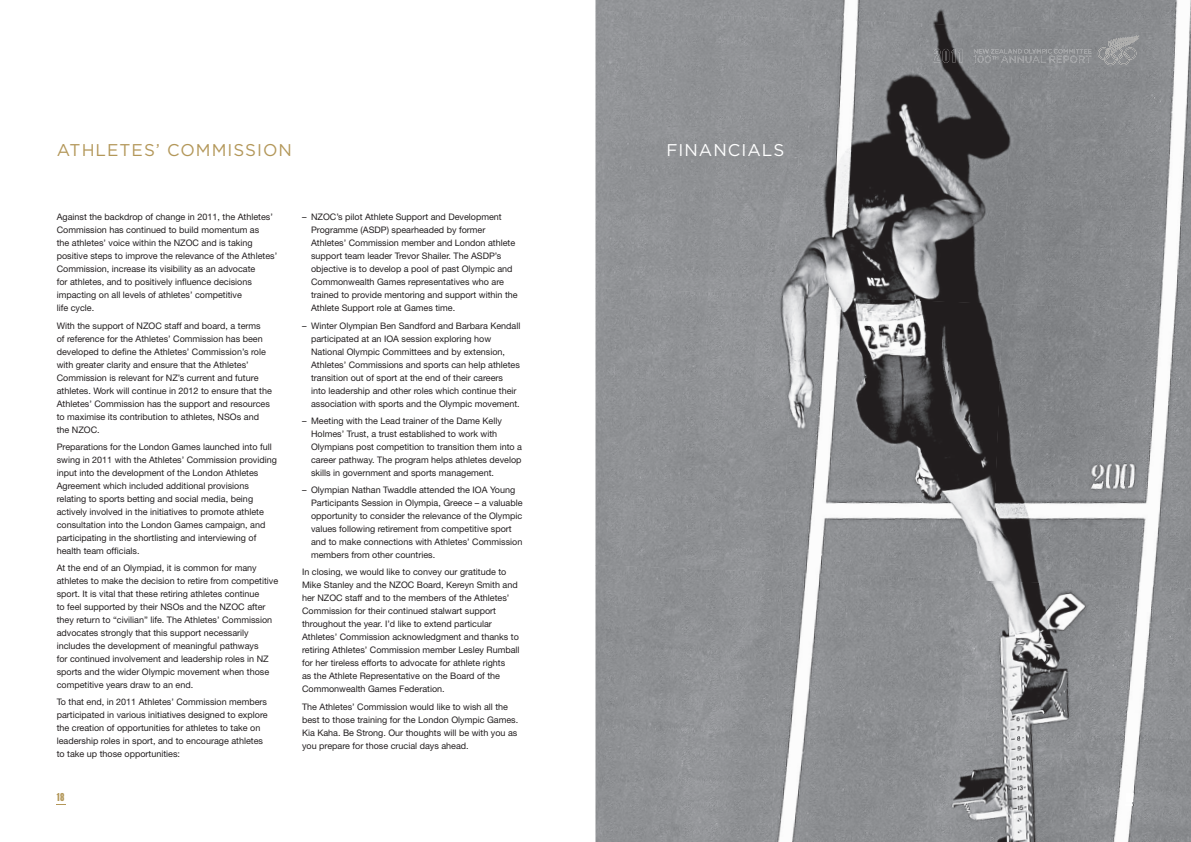
<style>
.page{position:relative;width:1191px;height:842px;background:#fff}
.page>*{position:absolute;margin:0;border:0;box-sizing:border-box;transform-origin:0 0}
.t1{font:17px "Gotham HTF";letter-spacing:.06em;color:#b39759}
.t2{font:17px "Gotham HTF";letter-spacing:.06em;color:#fff}
.t3{font:10px "Champion HTF Lightweight";color:#b39759}
.t4{font:9px/13px "Helvetica Neue";color:#231f20}
</style>
<div class="page">
<img style="left:595px;top:573px;width:176px;height:269px">
<div style="left:595px;top:296px;width:187px;height:277px;background:#909295"></div>
<div style="left:595px;top:35px;width:198px;height:261px;background:#919396"></div>
<img style="left:595px;top:0;width:596px;height:35px">
<img style="left:771px;top:572px;width:210px;height:270px">
<img style="left:782px;top:296px;width:209px;height:285px">
<img style="left:793px;top:19px;width:220px;height:285px">
<img style="left:981px;top:580px;width:210px;height:262px">
<img style="left:991px;top:304px;width:200px;height:285px">
<img style="left:1002px;top:27px;width:189px;height:285px">
<svg style="left:1125px;top:793px;width:10px;height:12px"></svg>
<svg style="left:1097px;top:35px;width:42px;height:31px"></svg>
<img style="left:933px;top:49px;width:29px;height:14px">
<svg style="left:969px;top:47px;width:1px;height:18px"></svg>
<img style="left:974px;top:49px;width:117px;height:4px">
<img style="left:973px;top:56px;width:17px;height:7px">
<svg style="left:992px;top:56px;width:6px;height:3px"></svg>
<img style="left:1001px;top:56px;width:90px;height:7px">
<h1 class="t1" style="left:57px;top:140px;width:237px">ATHLETES’ COMMISSION</h1>
<h1 class="t2" style="left:666px;top:140px;width:119px">FINANCIALS</h1>
<p class="t4" style="left:57px;top:211px;width:222px">Against the backdrop of change in 2011, the Athletes’ Commission has continued to build momentum as<br>the athletes’ voice within the NZOC and is taking positive steps to improve the relevance of the Athletes’ Commission, increase its visibility as an advocate<br>for athletes, and to positively influence decisions impacting on all levels of athletes’ competitive<br>life cycle.</p>
<p class="t4" style="left:57px;top:319px;width:217px">With the support of NZOC staff and board, a terms<br>of reference for the Athletes’ Commission has been developed to define the Athletes’ Commission’s role with greater clarity and ensure that the Athletes’ Commission is relevant for NZ’s current and future athletes. Work will continue in 2012 to ensure that the Athletes’ Commission has the support and resources to maximise its contribution to athletes, NSOs and the NZOC.</p>
<p class="t4" style="left:57px;top:440px;width:222px">Preparations for the London Games launched into full swing in 2011 with the Athletes’ Commission providing input into the development of the London Athletes Agreement which included additional provisions relating to sports betting and social media, being actively involved in the initiatives to promote athlete consultation into the London Games campaign, and participating in the shortlisting and interviewing of health team officials.</p>
<p class="t4" style="left:57px;top:561px;width:223px">At the end of an Olympiad, it is common for many athletes to make the decision to retire from competitive sport. It is vital that these retiring athletes continue<br>to feel supported by their NSOs and the NZOC after they return to “civilian” life. The Athletes’ Commission advocates strongly that this support necessarily includes the development of meaningful pathways<br>for continued involvement and leadership roles in NZ sports and the wider Olympic movement when those competitive years draw to an end.</p>
<p class="t4" style="left:57px;top:695px;width:213px">To that end, in 2011 Athletes’ Commission members participated in various initiatives designed to explore the creation of opportunities for athletes to take on leadership roles in sport, and to encourage athletes to take up those opportunities:</p>
<p class="t3" style="left:57px;top:791px;width:9px">18</p>
<p class="t4" style="left:311px;top:211px;width:208px;text-indent:-9px">– NZOC’s pilot Athlete Support and Development Programme (ASDP) spearheaded by former Athletes’ Commission member and London athlete support team leader Trevor Shailer. The ASDP’s objective is to develop a pool of past Olympic and Commonwealth Games representatives who are trained to provide mentoring and support within the Athlete Support role at Games time.</p>
<p class="t4" style="left:311px;top:319px;width:211px;text-indent:-9px">– Winter Olympian Ben Sandford and Barbara Kendall participated at an IOA session exploring how National Olympic Committees and by extension, Athletes’ Commissions and sports can help athletes transition out of sport at the end of their careers<br>into leadership and other roles which continue their association with sports and the Olympic movement.</p>
<p class="t4" style="left:311px;top:414px;width:213px;text-indent:-9px">– Meeting with the Lead trainer of the Dame Kelly Holmes’ Trust, a trust established to work with Olympians post competition to transition them into a career pathway. The program helps athletes develop skills in government and sports management.</p>
<p class="t4" style="left:311px;top:483px;width:213px;text-indent:-9px">– Olympian Nathan Twaddle attended the IOA Young Participants Session in Olympia, Greece – a valuable opportunity to consider the relevance of the Olympic values following retirement from competitive sport and to make connections with Athletes’ Commission members from other countries.</p>
<p class="t4" style="left:302px;top:565px;width:219px">In closing, we would like to convey our gratitude to Mike Stanley and the NZOC Board, Kereyn Smith and her NZOC staff and to the members of the Athletes’ Commission for their continued stalwart support throughout the year. I’d like to extend particular Athletes’ Commission acknowledgment and thanks to retiring Athletes’ Commission member Lesley Rumball for her tireless efforts to advocate for athlete rights<br>as the Athlete Representative on the Board of the Commonwealth Games Federation.</p>
<p class="t4" style="left:302px;top:700px;width:218px">The Athletes’ Commission would like to wish all the best to those training for the London Olympic Games.<br>Kia Kaha. Be Strong. Our thoughts will be with you as you prepare for those crucial days ahead.</p>
</div>
